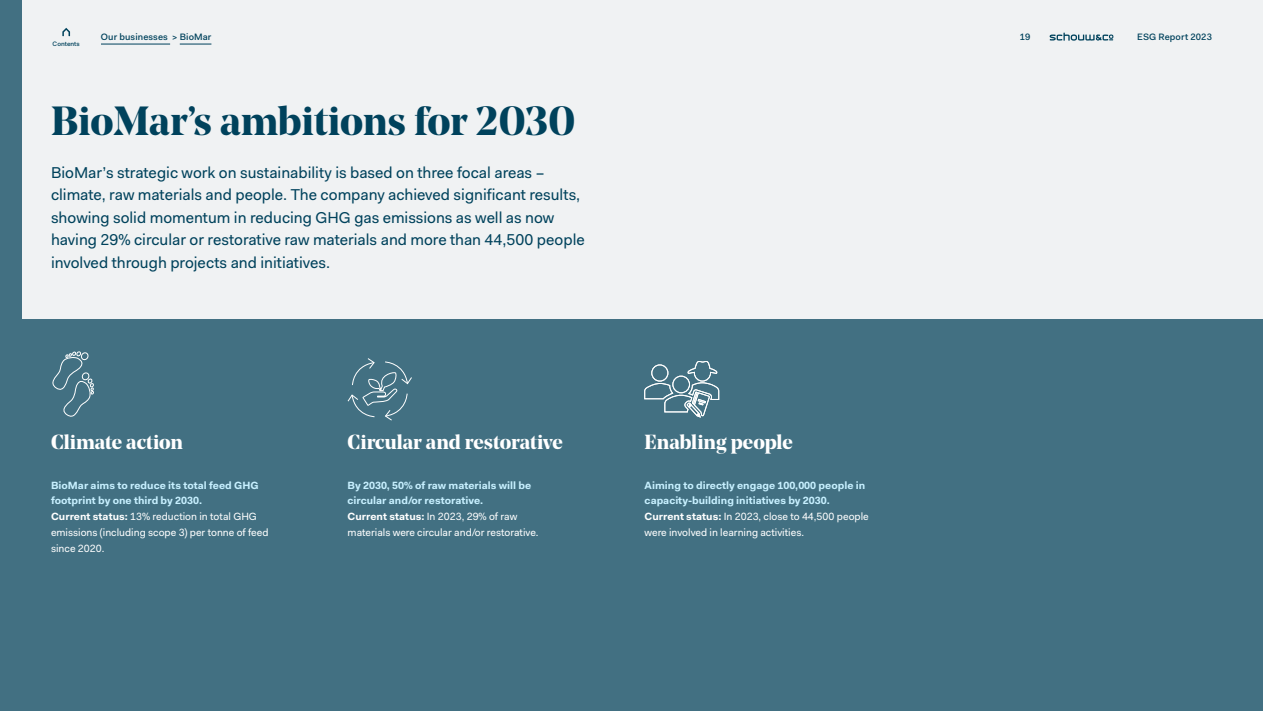
<style>
.page{position:relative;width:1263px;height:711px;background:#fff}
.page>*{position:absolute;margin:0;border:0;box-sizing:border-box;transform-origin:0 0}
.t1{font:700 40.5px "Noe Display";color:#00425c}
.t2{font:700 20.25px "Noe Display";color:#fff}
.t3{font:15.75px/22.5px "Fakt";color:#00425c}
.t4{font:700 10.5px/15.8px "Fakt";color:#c7f0ff}
.t5{font:10.5px/15.8px "Fakt";color:#fff}
.t6{font:500 9.3px "Fakt";letter-spacing:.01em;color:#00425c}
.t7{font:500 6.45px "Fakt";color:#00425c}
.s1{color:#fff}
.s2{font-weight:400;color:#fff}
.s3{font-weight:700;color:#c7f0ff}
.s4{font-weight:700}
</style>
<div class="page">
<div style="left:0;top:0;width:1263px;height:710px;background:#f0f2f3"></div>
<div style="left:0;top:319px;width:1263px;height:391px;background:#427082"></div>
<div style="left:0;top:0;width:21px;height:319px;background:#427082"></div>
<svg style="left:52px;top:351px;width:42px;height:66px"></svg>
<svg style="left:347px;top:358px;width:65px;height:63px"></svg>
<svg style="left:644px;top:361px;width:76px;height:57px"></svg>
<svg style="left:62px;top:28px;width:8px;height:8px"></svg>
<svg style="left:1050px;top:33px;width:63px;height:8px"></svg>
<hr style="left:101px;top:44px;width:69px;height:1px;background:#00425c">
<hr style="left:180px;top:44px;width:31px;height:1px;background:#00425c">
<p class="t7" style="left:53px;top:39px;width:29px">Contents</p>
<p class="t6" style="left:101px;top:31px;width:112px">Our businesses &gt; BioMar</p>
<p class="t6" style="left:1020px;top:31px;width:12px">19</p>
<p class="t6" style="left:1137px;top:31px;width:76px">ESG Report 2023</p>
<h1 class="t1" style="left:51px;top:95px;width:526px">BioMar’s ambitions for 2030</h1>
<p class="t3" style="left:51px;top:161px;width:535px">BioMar’s strategic work on sustainability is based on three focal areas – climate, raw materials and people. The company achieved significant results, showing solid momentum in reducing GHG gas emissions as well as now having 29% circular or restorative raw materials and more than 44,500 people involved through projects and initiatives.</p>
<p class="t2" style="left:51px;top:429px;width:133px">Climate action</p>
<p class="t2" style="left:348px;top:429px;width:217px">Circular and restorative</p>
<p class="t2" style="left:645px;top:429px;width:150px">Enabling people</p>
<p class="t4" style="left:645px;top:476px;width:226px">Aiming to directly engage 100,000 people in capacity-building initiatives by 2030.<br><span class="s1">Current status:</span> <span class="s2">In 2023, close to 44,500 people were involved in learning activities.</span></p>
<p class="t5" style="left:51px;top:476px;width:219px"><span class="s3">BioMar aims to reduce its total feed GHG footprint by one third by 2030.<br></span><span class="s4">Current status:</span> 13% reduction in total GHG emissions (including scope 3) per tonne of feed since 2020.</p>
<p class="t4" style="left:348px;top:476px;width:192px">By 2030, 50% of raw materials will be circular and/or restorative.<br><span class="s1">Current status:</span> <span class="s2">In 2023, 29% of raw materials were circular and/or restorative.</span></p>
</div>
